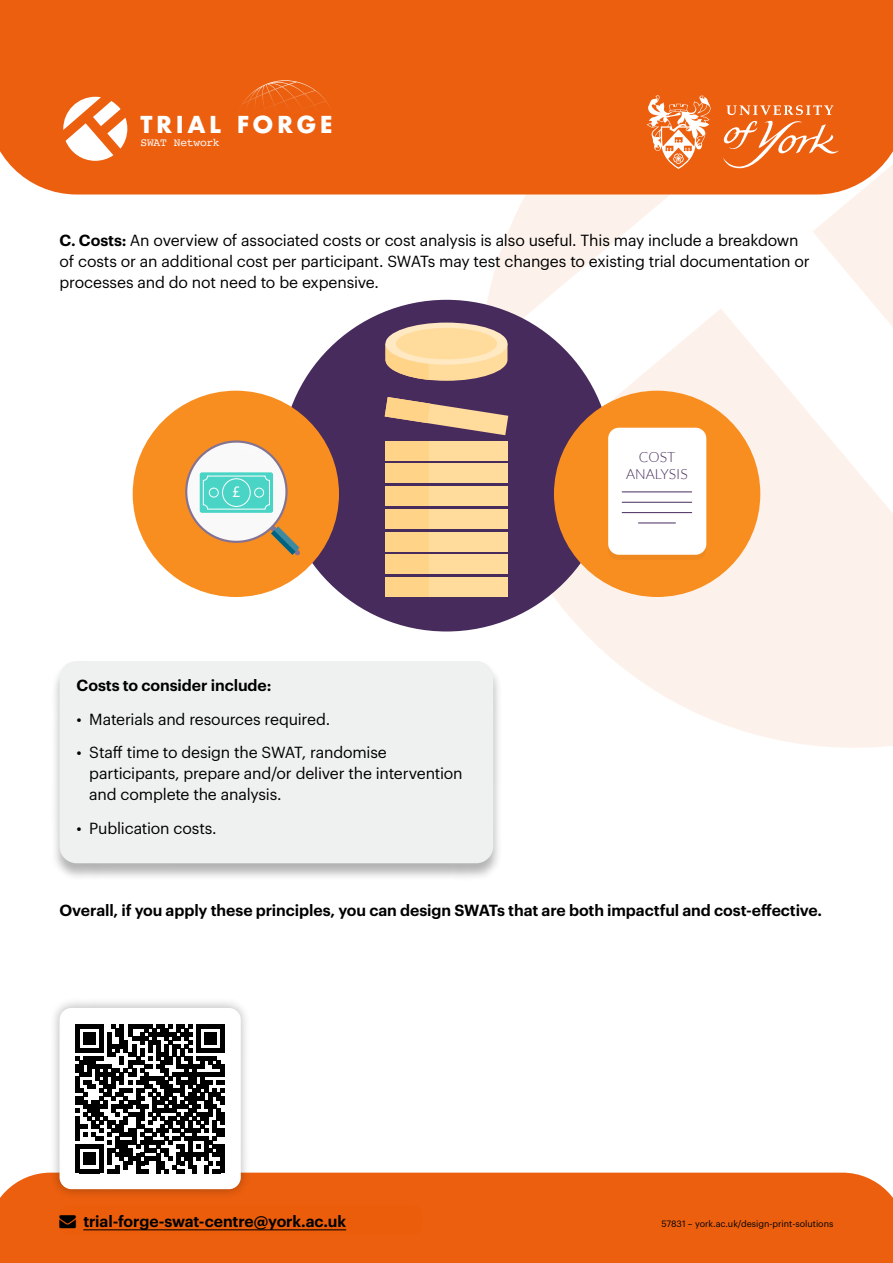
<style>
.page{position:relative;width:893px;height:1263px;background:#fff}
.page>*{position:absolute;margin:0;border:0;box-sizing:border-box;transform-origin:0 0}
.t1{font:700 22.65px "Futura";letter-spacing:.155em;color:#fff}
.t2{font:200 16.05px "Poppins";color:#fff}
.t3{font:15.75px/21px "Graphik";letter-spacing:-.01em;color:#000}
.t4{font:600 15.75px "Graphik";letter-spacing:-.005em;color:#000}
.t5{font:300 13.95px/16.8px "Lato";color:#482c5c;text-align:center}
.t6{font:11.25px "Courier";letter-spacing:-.02em;color:#fff}
.t7{font:9px "Graphik";color:#000}
.s1{font-weight:600}
</style>
<div class="page">
<svg style="left:480px;top:194px;width:243px;height:115px"></svg>
<svg style="left:500px;top:308px;width:393px;height:440px;fill:#fdf2eb"></svg>
<div style="left:0;top:0;width:893px;height:194px;background:#eb5f0f"></div>
<svg style="left:723px;top:46px;width:170px;height:303px"></svg>
<svg style="left:647px;top:95px;width:63px;height:74px"></svg>
<svg style="left:63px;top:97px;width:64px;height:64px"></svg>
<div style="left:234px;top:80px;width:102px;height:103px;background:#eb5f0f"></div>
<div style="left:0;top:1172px;width:893px;height:91px;background:#eb5f0f"></div>
<div style="left:60px;top:1205px;width:362px;height:29px;background:#eb5d0b;border-radius:9px"></div>
<hr style="left:83px;top:1229px;width:263px;height:1px;background:#000">
<div style="left:50px;top:660px;width:452px;height:221px;background:#000;opacity:.3"></div>
<div style="left:60px;top:661px;width:433px;height:202px;background:#eef1f0;border-radius:17px"></div>
<div style="left:281px;top:300px;width:331px;height:331px;background:#472b5c;border-radius:50%"></div>
<div style="left:133px;top:391px;width:206px;height:206px;background:#f88e20;border-radius:50%"></div>
<svg style="left:185px;top:440px;width:115px;height:116px"></svg>
<div style="left:200px;top:472px;width:73px;height:41px;background:#4ad4c5;border-radius:2px"></div>
<div style="left:203px;top:476px;width:67px;height:33px;border:1px solid #fff;border-radius:4px"></div>
<div style="left:222px;top:478px;width:29px;height:29px;border:1px solid #fff;border-radius:50%"></div>
<div style="left:209px;top:488px;width:10px;height:9px;border:1px solid #fff;border-radius:50%"></div>
<div style="left:254px;top:488px;width:10px;height:9px;border:1px solid #fff;border-radius:50%"></div>
<div style="left:385px;top:486px;width:122px;height:20px;background:#ffdb9c"></div>
<div style="left:385px;top:486px;width:43px;height:20px;background:#ffd388"></div>
<svg style="left:385px;top:397px;width:123px;height:38px"></svg>
<div style="left:385px;top:509px;width:122px;height:20px;background:#ffdb9c"></div>
<div style="left:385px;top:509px;width:43px;height:20px;background:#ffd388"></div>
<div style="left:385px;top:441px;width:122px;height:20px;background:#ffdb9c"></div>
<div style="left:385px;top:441px;width:43px;height:20px;background:#ffd388"></div>
<div style="left:385px;top:464px;width:122px;height:19px;background:#ffdb9c"></div>
<div style="left:385px;top:464px;width:43px;height:19px;background:#ffd388"></div>
<div style="left:385px;top:532px;width:122px;height:19px;background:#ffdb9c"></div>
<div style="left:385px;top:532px;width:43px;height:19px;background:#ffd388"></div>
<div style="left:385px;top:555px;width:122px;height:19px;background:#ffdb9c"></div>
<div style="left:385px;top:555px;width:43px;height:19px;background:#ffd388"></div>
<div style="left:385px;top:577px;width:122px;height:20px;background:#ffdb9c"></div>
<div style="left:385px;top:577px;width:43px;height:20px;background:#ffd388"></div>
<svg style="left:385px;top:347px;width:122px;height:34px"></svg>
<div style="left:385px;top:323px;width:122px;height:42px;background:#ffe9c3;border-radius:50%"></div>
<div style="left:396px;top:328px;width:101px;height:31px;background:#ffdb9c;border-radius:50%"></div>
<div style="left:554px;top:391px;width:206px;height:206px;background:#f88e20;border-radius:50%"></div>
<div style="left:608px;top:433px;width:98px;height:127px;background:#ef881e;border-radius:11px"></div>
<div style="left:608px;top:428px;width:98px;height:127px;background:#fff;border-radius:11px"></div>
<hr style="left:622px;top:492px;width:70px;height:1px;background:#482c5c">
<hr style="left:622px;top:502px;width:70px;height:1px;background:#482c5c">
<hr style="left:622px;top:512px;width:70px;height:1px;background:#482c5c">
<hr style="left:638px;top:523px;width:38px;height:1px;background:#482c5c">
<div style="left:49px;top:997px;width:202px;height:203px;background:#000;opacity:.3"></div>
<div style="left:60px;top:1008px;width:181px;height:181px;background:#fff;border-radius:12px"></div>
<svg style="left:76px;top:1024px;width:149px;height:149px"></svg>
<hr style="left:221px;top:1145px;width:4px;height:28px;background:#000">
<h1 class="t1" style="left:140px;top:108px;width:194px">TRIAL FORGE</h1>
<p class="t6" style="left:140px;top:134px;width:81px">SWAT Network</p>
<p class="t3" style="left:60px;top:228px;width:752px"><span class="s1">C. Costs:</span> An overview of associated costs or cost analysis is also useful. This may include a breakdown of costs or an additional cost per participant. SWATs may test changes to existing trial documentation or processes and do not need to be expensive.</p>
<p class="t2" style="left:232px;top:482px;width:10px">£</p>
<p class="t4" style="left:77px;top:673px;width:196px">Costs to consider include:</p>
<p class="t3" style="left:77px;top:707px;width:255px">• Materials and resources required.</p>
<p class="t3" style="left:89px;top:741px;width:375px;text-indent:-13px">• Staff time to design the SWAT, randomise participants, prepare and/or deliver the intervention and complete the analysis.</p>
<p class="t3" style="left:77px;top:816px;width:142px">• Publication costs.</p>
<p class="t5" style="left:626px;top:449px;width:63px">COST<br>ANALYSIS</p>
<p class="t4" style="left:60px;top:899px;width:764px">Overall, if you apply these principles, you can design SWATs that are both impactful and cost-effective.</p>
<p class="t4" style="left:60px;top:1209px;width:288px">→ trial-forge-swat-centre@york.ac.uk</p>
<p class="t7" style="left:662px;top:1217px;width:173px">57831 – york.ac.uk/design-print-solutions</p>
</div>
